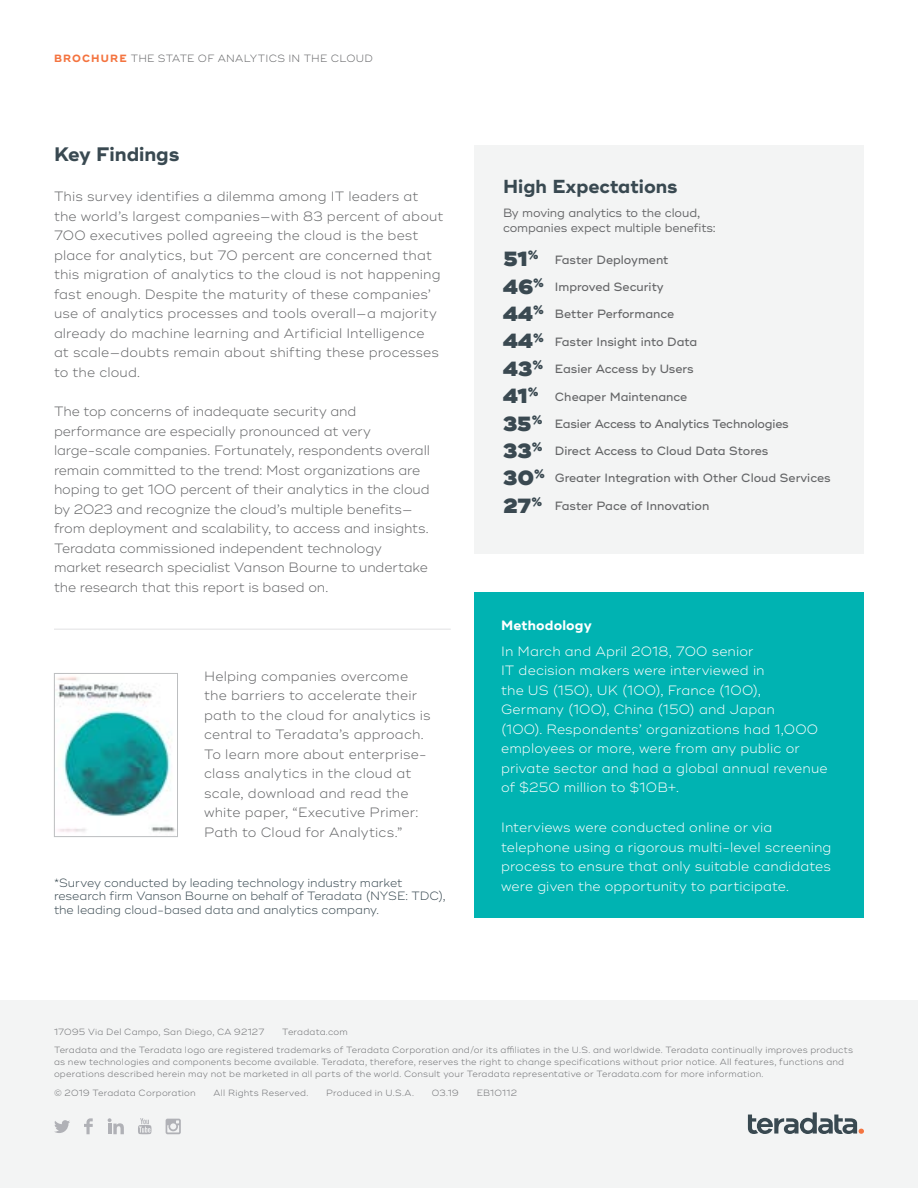
<style>
.page{position:relative;width:918px;height:1188px;background:#fff}
.page>*{position:absolute;margin:0;border:0;box-sizing:border-box;transform-origin:0 0}
.t1{font:700 19.5px "Ridley Grotesk";color:#394951}
.t2{font:700 18.75px "Ridley Grotesk";color:#394951}
.t3{font:300 13.5px/19.5px "Ridley Grotesk";color:#636466}
.t4{font:300 13.5px/19.5px "Ridley Grotesk";letter-spacing:.005em;color:#fff}
.t5{font:700 13.5px "Ridley Grotesk";letter-spacing:.01em;color:#fff}
.t6{font:500 12px "Ridley Grotesk";letter-spacing:-.005em;color:#636466}
.t7{font:300 12px/13.5px "Ridley Grotesk";letter-spacing:-.005em;color:#394951}
.t8{font:12px/14.5px "Ridley Grotesk";letter-spacing:-.01em;color:#636466}
.t9{font:300 10.5px "Ridley Grotesk";letter-spacing:.02em;color:#636466}
.t10{font:300 9px/18.8px "Ridley Grotesk";letter-spacing:.02em;color:#6d6e71}
.s1{font-weight:700;color:#f47440}
.s2{font-weight:900;font-size:20.55px;color:#3a4951}
</style>
<div class="page">
<div style="left:0;top:1000px;width:918px;height:188px;background:#f3f4f4"></div>
<svg style="left:748px;top:1112px;width:116px;height:22px"></svg>
<svg style="left:84px;top:1118px;width:9px;height:16px"></svg>
<svg style="left:54px;top:1120px;width:16px;height:13px"></svg>
<svg style="left:108px;top:1118px;width:16px;height:16px"></svg>
<svg style="left:138px;top:1118px;width:14px;height:16px"></svg>
<svg style="left:166px;top:1119px;width:15px;height:15px"></svg>
<img style="left:56px;top:676px;width:120px;height:157px">
<div style="left:54px;top:673px;width:124px;height:164px;border:1px solid #bcbec0"></div>
<div style="left:474px;top:146px;width:390px;height:408px;background:#f3f4f4"></div>
<div style="left:474px;top:592px;width:390px;height:326px;background:#00b3b2"></div>
<hr style="left:54px;top:628px;width:397px;height:2px;background:#ebebec">
<p class="t9" style="left:54px;top:52px;width:321px"><span class="s1">BROCHURE</span> THE STATE OF ANALYTICS IN THE CLOUD</p>
<h1 class="t1" style="left:54px;top:143px;width:127px">Key Findings</h1>
<p class="t3" style="left:54px;top:187px;width:391px">This survey identifies a dilemma among IT leaders at the world’s largest companies—with 83 percent of about 700 executives polled agreeing the cloud is the best place for analytics, but 70 percent are concerned that this migration of analytics to the cloud is not happening fast enough. Despite the maturity of these companies’ use of analytics processes and tools overall—a majority already do machine learning and Artificial Intelligence<br>at scale—doubts remain about shifting these processes to the cloud.</p>
<p class="t3" style="left:54px;top:402px;width:378px">The top concerns of inadequate security and performance are especially pronounced at very large-scale companies. Fortunately, respondents overall remain committed to the trend: Most organizations are hoping to get 100 percent of their analytics in the cloud by 2023 and recognize the cloud’s multiple benefits— from deployment and scalability, to access and insights.<br>Teradata commissioned independent technology market research specialist Vanson Bourne to undertake the research that this report is based on.</p>
<p class="t3" style="left:204px;top:667px;width:228px">Helping companies overcome the barriers to accelerate their path to the cloud for analytics is central to Teradata’s approach.<br>To learn more about enterprise&shy;class analytics in the cloud at scale, download and read the white paper, “Executive Primer:<br>Path to Cloud for Analytics.”</p>
<p class="t7" style="left:54px;top:876px;width:393px">*Survey conducted by leading technology industry market research firm Vanson Bourne on behalf of Teradata (NYSE: TDC), the leading cloud-based data and analytics company.</p>
<h2 class="t2" style="left:503px;top:175px;width:176px">High Expectations</h2>
<p class="t8" style="left:503px;top:206px;width:214px">By moving analytics to the cloud, companies expect multiple benefits:</p>
<p class="t6" style="left:503px;top:252px;width:167px"><span class="s2">51</span><sup>%</sup> Faster Deployment</p>
<p class="t6" style="left:503px;top:280px;width:162px"><span class="s2">46</span><sup>%</sup> Improved Security</p>
<p class="t6" style="left:503px;top:307px;width:173px"><span class="s2">44</span><sup>%</sup> Better Performance</p>
<p class="t6" style="left:503px;top:334px;width:196px"><span class="s2">44</span><sup>%</sup> Faster Insight into Data</p>
<p class="t6" style="left:503px;top:362px;width:192px"><span class="s2">43</span><sup>%</sup> Easier Access by Users</p>
<p class="t6" style="left:503px;top:389px;width:186px"><span class="s2">41</span><sup>%</sup> Cheaper Maintenance</p>
<p class="t6" style="left:503px;top:417px;width:287px"><span class="s2">35</span><sup>%</sup> Easier Access to Analytics Technologies</p>
<p class="t6" style="left:503px;top:444px;width:267px"><span class="s2">33</span><sup>%</sup> Direct Access to Cloud Data Stores</p>
<p class="t6" style="left:503px;top:470px;width:329px"><span class="s2">30</span><sup>%</sup> Greater Integration with Other Cloud Services</p>
<p class="t6" style="left:503px;top:499px;width:208px"><span class="s2">27</span><sup>%</sup> Faster Pace of Innovation</p>
<p class="t5" style="left:501px;top:617px;width:92px">Methodology</p>
<p class="t4" style="left:501px;top:642px;width:328px">In March and April 2018, 700 senior<br>IT decision makers were interviewed in<br>the US (150), UK (100), France (100),<br>Germany (100), China (150) and Japan<br>(100). Respondents’ organizations had 1,000 employees or more, were from any public or private sector and had a global annual revenue of $250 million to $10B+.</p>
<p class="t4" style="left:501px;top:818px;width:332px">Interviews were conducted online or via telephone using a rigorous multi-level screening process to ensure that only suitable candidates were given the opportunity to participate.</p>
<p class="t10" style="left:54px;top:1022px;width:212px">17095 Via Del Campo, San Diego, CA 92127</p>
<p class="t10" style="left:54px;top:1022px;width:801px;text-indent:228px">Teradata.com<br>Teradata and the Teradata logo are registered trademarks of Teradata Corporation and/or its affiliates in the U.S. and worldwide. Teradata continually improves products</p>
<p class="t10" style="left:54px;top:1057px;width:792px;line-height:12px">as new technologies and components become available. Teradata, therefore, reserves the right to change specifications without prior notice. All features, functions and operations described herein may not be marketed in all parts of the world. Consult your Teradata representative or Teradata.com for more information.</p>
<p class="t10" style="left:54px;top:1084px;width:143px">© 2019 Teradata Corporation</p>
<p class="t10" style="left:214px;top:1084px;width:96px">All Rights Reserved.</p>
<p class="t10" style="left:326px;top:1084px;width:89px">Produced in U.S.A.</p>
<p class="t10" style="left:432px;top:1084px;width:28px">03.19</p>
<p class="t10" style="left:477px;top:1084px;width:42px">EB10112</p>
</div>
